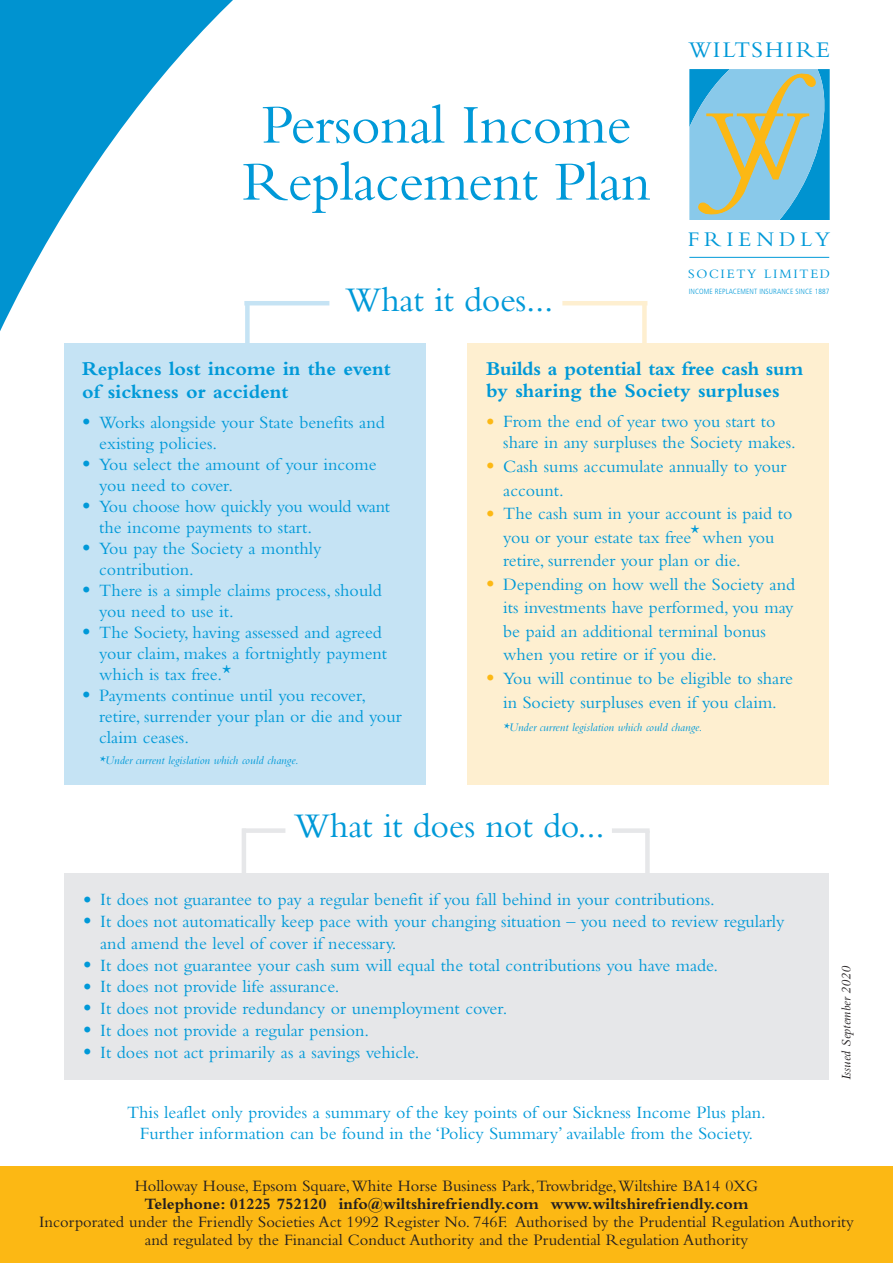
<style>
.page{position:relative;width:893px;height:1263px;background:#fff}
.page>*{position:absolute;margin:0;border:0;box-sizing:border-box;transform-origin:0 0}
.t1{font:57px/57px "Bembo";letter-spacing:-.01em;color:#0099d8;text-align:center}
.t2{font:36px "Bembo";letter-spacing:-.01em;color:#0099d8}
.t3{font:23.4px "Bembo";letter-spacing:.075em;color:#0099d8}
.t4{font:21.75px "Bembo";letter-spacing:.225em;color:#0099d8}
.t5{font:700 20.25px/22.5px "Bembo";color:#0099d8}
.t6{font:18px/21px "Bembo";color:#0099d8}
.t7{font:16.5px/18px "Bembo";color:#231f20;text-align:center}
.t8{font:700 16.5px "Bembo";color:#231f20}
.t9{font:italic 13.5px "Bembo";color:#231f20}
.t10{font:13.35px "Bembo";letter-spacing:.125em;color:#0099d8}
.t11{font:italic 12px "Bembo";color:#0099d8}
.t12{font:300 condensed 7.5px "Frutiger";letter-spacing:.01em;color:#0099d8}
.s1{font-size:24px}
.s2{font-size:24px;color:#fcb814}
</style>
<div class="page">
<div style="left:245px;top:303px;width:5px;height:72px;background:#c5e3f4"></div>
<svg style="left:689px;top:69px;width:140px;height:151px;background:#86bfc7"></svg>
<hr style="left:689px;top:257px;width:140px;height:1px;background:#0099d8">
<svg style="left:0;top:0;width:245px;height:331px"></svg>
<div style="left:64px;top:343px;width:361px;height:442px;background:#c5e3f4"></div>
<div style="left:468px;top:343px;width:361px;height:442px;background:#feefd0"></div>
<div style="left:0;top:1166px;width:893px;height:97px;background:#fcb814"></div>
<hr style="left:244px;top:301px;width:85px;height:4px;background:#c5e3f4">
<hr style="left:562px;top:301px;width:85px;height:4px;background:#feefd0">
<div style="left:642px;top:303px;width:5px;height:68px;background:#feefd0"></div>
<hr style="left:242px;top:828px;width:4px;height:56px;background:#e6e7e9">
<div style="left:242px;top:828px;width:43px;height:5px;background:#e6e7e9"></div>
<div style="left:645px;top:831px;width:5px;height:53px;background:#e6e7e9"></div>
<div style="left:612px;top:828px;width:38px;height:5px;background:#e6e7e9"></div>
<div style="left:65px;top:873px;width:764px;height:206px;background:#e6e7e9"></div>
<h1 class="t1" style="left:242px;top:101px;width:410px">Personal Income<br>Replacement Plan</h1>
<h2 class="t2" style="left:346px;top:286px;width:209px">What it does...</h2>
<p class="t3" style="left:688px;top:41px;width:143px">WILTSHIRE</p>
<p class="t4" style="left:688px;top:231px;width:144px">FRIENDLY</p>
<p class="t10" style="left:688px;top:269px;width:143px">SOCIETY LIMITED</p>
<p class="t12" style="left:689px;top:288px;width:142px">INCOME REPLACEMENT INSURANCE SINCE 1887</p>
<p class="t5" style="left:82px;top:360px;width:310px">Replaces lost income in the event of sickness or accident</p>
<p class="t6" style="left:99px;top:413px;width:287px;text-indent:-17px"><span class="s1">•</span> Works alongside your State benefits and existing policies.</p>
<p class="t6" style="left:99px;top:455px;width:279px;text-indent:-17px"><span class="s1">•</span> You select the amount of your income you need to cover.</p>
<p class="t6" style="left:99px;top:497px;width:292px;text-indent:-17px"><span class="s1">•</span> You choose how quickly you would want the income payments to start.</p>
<p class="t6" style="left:99px;top:539px;width:224px;text-indent:-17px"><span class="s1">•</span> You pay the Society a monthly contribution.</p>
<p class="t6" style="left:99px;top:581px;width:284px;text-indent:-17px"><span class="s1">•</span> There is a simple claims process, should you need to use it.</p>
<p class="t6" style="left:99px;top:623px;width:289px;text-indent:-17px"><span class="s1">•</span> The Society, having assessed and agreed your claim, makes a fortnightly payment which is tax free.*</p>
<p class="t6" style="left:99px;top:686px;width:304px;text-indent:-17px"><span class="s1">•</span> Payments continue until you recover, retire, surrender your plan or die and your claim ceases.</p>
<p class="t11" style="left:99px;top:756px;width:201px">*Under current legislation which could change.</p>
<p class="t5" style="left:486px;top:359px;width:319px">Builds a potential tax free cash sum by sharing the Society surpluses</p>
<p class="t6" style="left:503px;top:413px;width:294px;text-indent:-17px"><span class="s2">•</span> From the end of year two you start to share in any surpluses the Society makes.</p>
<p class="t6" style="left:503px;top:456px;width:285px;line-height:23.5px;text-indent:-17px"><span class="s2">•</span> Cash sums accumulate annually to your account.</p>
<p class="t6" style="left:503px;top:503px;width:291px;line-height:23.5px;text-indent:-17px"><span class="s2">•</span> The cash sum in your account is paid to you or your estate tax free* when you retire, surrender your plan or die.</p>
<p class="t6" style="left:503px;top:574px;width:293px;line-height:23.5px;text-indent:-17px"><span class="s2">•</span> Depending on how well the Society and its investments have performed, you may be paid an additional terminal bonus when you retire or if you die.</p>
<p class="t6" style="left:486px;top:668px;width:308px;line-height:23.5px;text-align:center"><span class="s2">•</span> You will continue to be eligible to share in Society surpluses even if you claim.</p>
<p class="t11" style="left:503px;top:723px;width:201px">*Under current legislation which could change.</p>
<h2 class="t2" style="left:294px;top:812px;width:312px">What it does not do...</h2>
<p class="t6" style="left:83px;top:891px;width:633px"><span class="s1">•</span> It does not guarantee to pay a regular benefit if you fall behind in your contributions.</p>
<p class="t6" style="left:100px;top:912px;width:686px;line-height:21.8px;text-indent:-17px"><span class="s1">•</span> It does not automatically keep pace with your changing situation – you need to review regularly and amend the level of cover if necessary.</p>
<p class="t6" style="left:83px;top:956px;width:636px"><span class="s1">•</span> It does not guarantee your cash sum will equal the total contributions you have made.</p>
<p class="t6" style="left:83px;top:978px;width:258px"><span class="s1">•</span> It does not provide life assurance.</p>
<p class="t6" style="left:83px;top:999px;width:426px"><span class="s1">•</span> It does not provide redundancy or unemployment cover.</p>
<p class="t6" style="left:83px;top:1021px;width:288px"><span class="s1">•</span> It does not provide a regular pension.</p>
<p class="t6" style="left:83px;top:1043px;width:338px"><span class="s1">•</span> It does not act primarily as a savings vehicle.</p>
<p class="t9" style="left:841px;top:1080px;width:116px;rotate:-90deg">Issued September 2020</p>
<p class="t6" style="left:127px;top:1104px;width:640px;text-align:center">This leaflet only provides a summary of the key points of our Sickness Income Plus plan.<br>Further information can be found in the ‘Policy Summary’ available from the Society.</p>
<p class="t7" style="left:135px;top:1178px;width:625px">Holloway House, Epsom Square, White Horse Business Park, Trowbridge, Wiltshire BA14 0XG</p>
<p class="t8" style="left:145px;top:1198px;width:605px">Telephone: 01225 752120 info@wiltshirefriendly.com www.wiltshirefriendly.com</p>
<p class="t7" style="left:39px;top:1214px;width:816px">Incorporated under the Friendly Societies Act 1992 Register No. 746F. Authorised by the Prudential Regulation Authority and regulated by the Financial Conduct Authority and the Prudential Regulation Authority</p>
</div>
